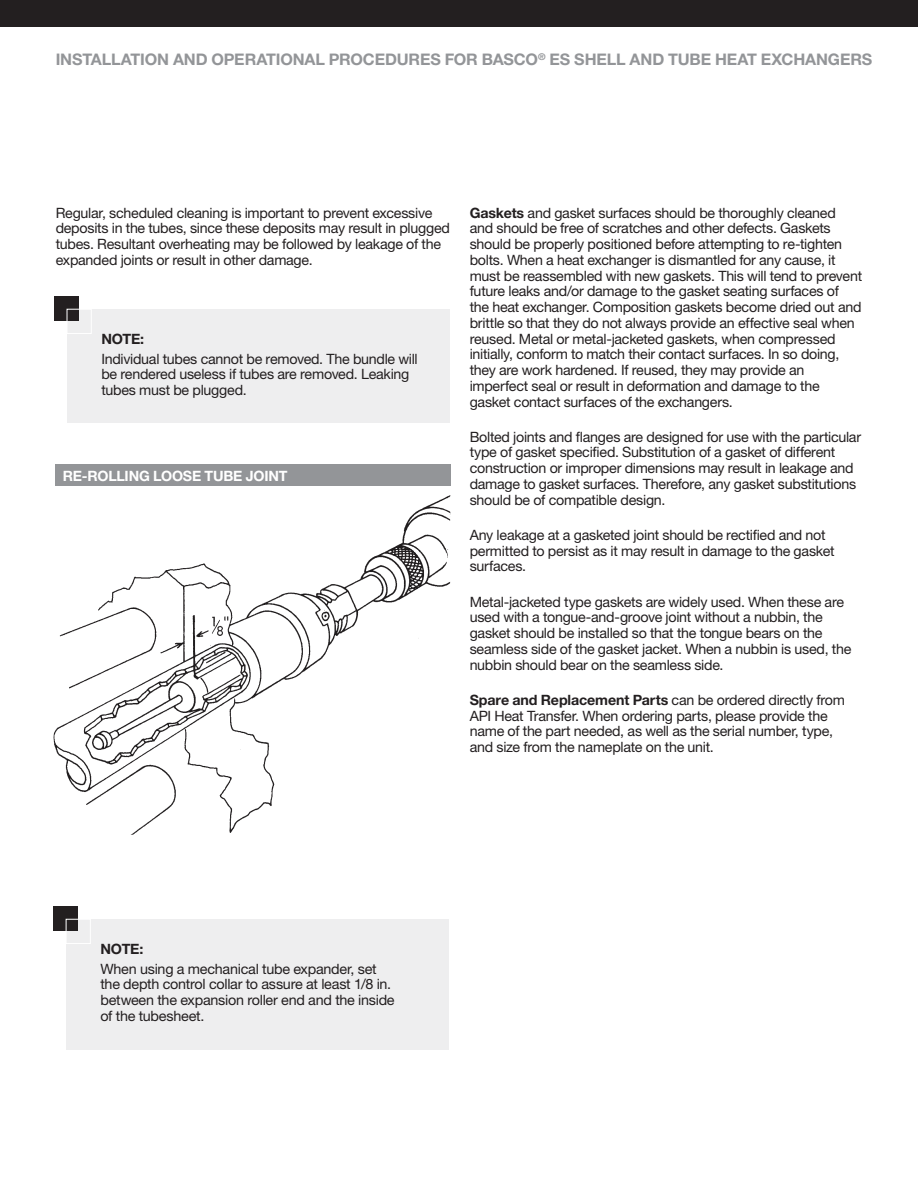
<style>
.page{position:relative;width:918px;height:1188px;background:#fff}
.page>*{position:absolute;margin:0;border:0;box-sizing:border-box;transform-origin:0 0}
.Sub_Head{font:700 15.9px "Helvetica Neue LT Std";letter-spacing:-.01em;color:#939598}
.Header_Body_Copy{font:14.25px/15.8px "Helvetica Neue LT Std";letter-spacing:-.02em;color:#231f20}
.Callout_Box_Copy{font:14.25px/15.8px "Helvetica Neue LT Std";letter-spacing:-.02em;color:#231f20}
.Header_Body_Copy-2{font:700 14.25px "Helvetica Neue LT Std";letter-spacing:-.015em;color:#fff}
.Callout_Box_Copy-2{font:700 14.25px "Helvetica Neue LT Std";letter-spacing:-.02em;color:#231f20}
.s1{font-weight:700}
</style>
<div class="page">
<div style="left:55px;top:465px;width:396px;height:21px;background:#939598"></div>
<div style="left:67px;top:919px;width:382px;height:131px;background:#eeeeef"></div>
<div style="left:53px;top:906px;width:25px;height:25px;background:#231f20"></div>
<div style="left:66px;top:919px;width:25px;height:25px;border:1px solid #fff"></div>
<div style="left:67px;top:309px;width:383px;height:114px;background:#eeeeef"></div>
<div style="left:54px;top:296px;width:25px;height:25px;background:#231f20"></div>
<div style="left:67px;top:309px;width:25px;height:25px;border:1px solid #fff"></div>
<img style="left:54px;top:495px;width:396px;height:340px">
<div style="left:0;top:0;width:918px;height:27px;background:#231f20"></div>
<p class="Sub_Head" style="left:56px;top:50px;width:818px">INSTALLATION AND OPERATIONAL PROCEDURES FOR BASCO<sup>®</sup> ES SHELL AND TUBE HEAT EXCHANGERS</p>
<p class="Header_Body_Copy" style="left:56px;top:204px;width:396px">Regular, scheduled cleaning is important to prevent excessive deposits in the tubes, since these deposits may result in plugged tubes. Resultant overheating may be followed by leakage of the expanded joints or result in other damage.</p>
<p class="Header_Body_Copy" style="left:470px;top:204px;width:394px"><span class="s1">Gaskets</span> and gasket surfaces should be thoroughly cleaned and should be free of scratches and other defects. Gaskets should be properly positioned before attempting to re-tighten bolts. When a heat exchanger is dismantled for any cause, it must be reassembled with new gaskets. This will tend to prevent future leaks and/or damage to the gasket seating surfaces of<br>the heat exchanger. Composition gaskets become dried out and brittle so that they do not always provide an effective seal when reused. Metal or metal-jacketed gaskets, when compressed initially, conform to match their contact surfaces. In so doing, they are work hardened. If reused, they may provide an imperfect seal or result in deformation and damage to the gasket contact surfaces of the exchangers.</p>
<p class="Header_Body_Copy" style="left:470px;top:429px;width:393px">Bolted joints and flanges are designed for use with the particular type of gasket specified. Substitution of a gasket of different construction or improper dimensions may result in leakage and damage to gasket surfaces. Therefore, any gasket substitutions should be of compatible design.</p>
<p class="Header_Body_Copy" style="left:470px;top:527px;width:366px">Any leakage at a gasketed joint should be rectified and not permitted to persist as it may result in damage to the gasket surfaces.</p>
<p class="Header_Body_Copy" style="left:470px;top:593px;width:383px">Metal-jacketed type gaskets are widely used. When these are used with a tongue-and-groove joint without a nubbin, the gasket should be installed so that the tongue bears on the seamless side of the gasket jacket. When a nubbin is used, the nubbin should bear on the seamless side.</p>
<p class="Header_Body_Copy" style="left:470px;top:692px;width:377px"><span class="s1">Spare and Replacement Parts</span> can be ordered directly from API Heat Transfer. When ordering parts, please provide the name of the part needed, as well as the serial number, type, and size from the nameplate on the unit.</p>
<p class="Callout_Box_Copy-2" style="left:101px;top:330px;width:44px">NOTE:</p>
<p class="Header_Body_Copy" style="left:101px;top:350px;width:318px">Individual tubes cannot be removed. The bundle will be rendered useless if tubes are removed. Leaking tubes must be plugged.</p>
<p class="Header_Body_Copy-2" style="left:63px;top:467px;width:226px">RE-ROLLING LOOSE TUBE JOINT</p>
<p class="Callout_Box_Copy-2" style="left:100px;top:940px;width:44px">NOTE:</p>
<p class="Callout_Box_Copy" style="left:100px;top:960px;width:296px">When using a mechanical tube expander, set the depth control collar to assure at least 1/8 in. between the expansion roller end and the inside of the tubesheet.</p>
</div>
